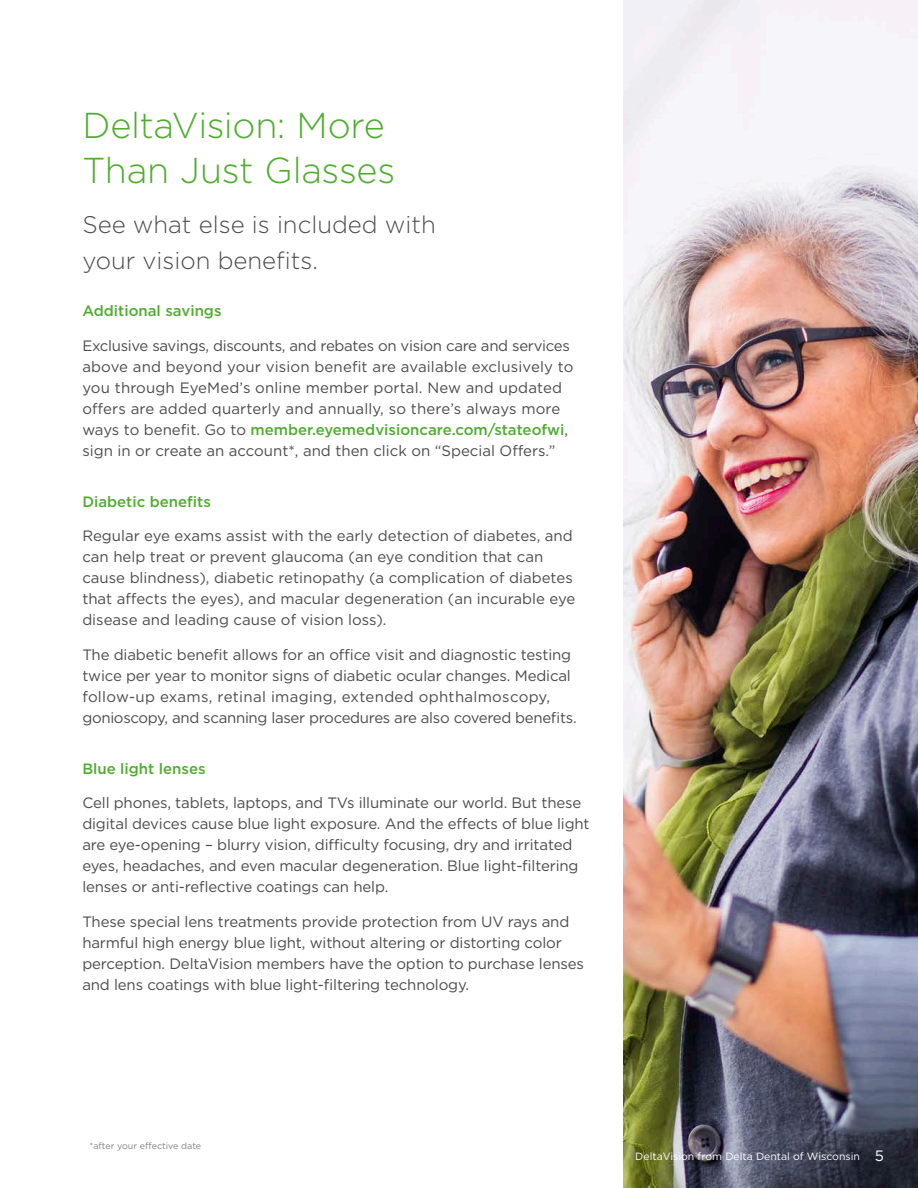
<style>
.page{position:relative;width:918px;height:1188px;background:#fff}
.page>*{position:absolute;margin:0;border:0;box-sizing:border-box;transform-origin:0 0}
.body_SB{font:300 36px/45px "Gotham";letter-spacing:-.01em;color:#4fad2f}
.t1{font:300 24px/36px "Gotham";color:#4b4c4d}
.body_copy{font:15px/21px "Gotham";letter-spacing:-.01em;color:#4b4c4d}
.t2{font:500 15px "Gotham";color:#4fad2f}
.t3{font:15px "Gotham";color:#fff}
.t4{font:10.5px "Gotham";color:#fff}
.bullets{font:9px "Gotham";color:#808285}
.s1{font-weight:500;color:#4fad2f}
</style>
<div class="page">
<img style="left:624px;top:0;width:294px;height:1188px">
<p class="body_SB" style="left:82px;top:102px;width:314px">DeltaVision: More<br>Than Just Glasses</p>
<p class="t1" style="left:82px;top:206px;width:355px">See what else is included with your vision benefits.</p>
<p class="t2" style="left:82px;top:301px;width:141px">Additional savings</p>
<p class="body_copy" style="left:82px;top:335px;width:493px">Exclusive savings, discounts, and rebates on vision care and services above and beyond your vision benefit are available exclusively to you through EyeMed’s online member portal. New and updated offers are added quarterly and annually, so there’s always more ways to benefit. Go to <span class="s1">member.eyemedvisioncare.com/stateofwi</span>, sign in or create an account*, and then click on “Special Offers.”</p>
<p class="t2" style="left:82px;top:492px;width:130px">Diabetic benefits</p>
<p class="body_copy" style="left:82px;top:525px;width:494px">Regular eye exams assist with the early detection of diabetes, and can help treat or prevent glaucoma (an eye condition that can cause blindness), diabetic retinopathy (a complication of diabetes that affects the eyes), and macular degeneration (an incurable eye disease and leading cause of vision loss).</p>
<p class="body_copy" style="left:82px;top:644px;width:496px">The diabetic benefit allows for an office visit and diagnostic testing twice per year to monitor signs of diabetic ocular changes. Medical follow-up exams, retinal imaging, extended ophthalmoscopy, gonioscopy, and scanning laser procedures are also covered benefits.</p>
<p class="t2" style="left:82px;top:759px;width:125px">Blue light lenses</p>
<p class="body_copy" style="left:82px;top:792px;width:509px">Cell phones, tablets, laptops, and TVs illuminate our world. But these digital devices cause blue light exposure. And the effects of blue light are eye-opening – blurry vision, difficulty focusing, dry and irritated eyes, headaches, and even macular degeneration. Blue light-filtering lenses or anti-reflective coatings can help.</p>
<p class="body_copy" style="left:82px;top:911px;width:503px">These special lens treatments provide protection from UV rays and harmful high energy blue light, without altering or distorting color perception. DeltaVision members have the option to purchase lenses and lens coatings with blue light-filtering technology.</p>
<p class="bullets" style="left:90px;top:1140px;width:113px">*after your effective date</p>
<p class="t4" style="left:635px;top:1149px;width:226px">DeltaVision from Delta Dental of Wisconsin</p>
<p class="t3" style="left:875px;top:1146px;width:11px">5</p>
</div>
